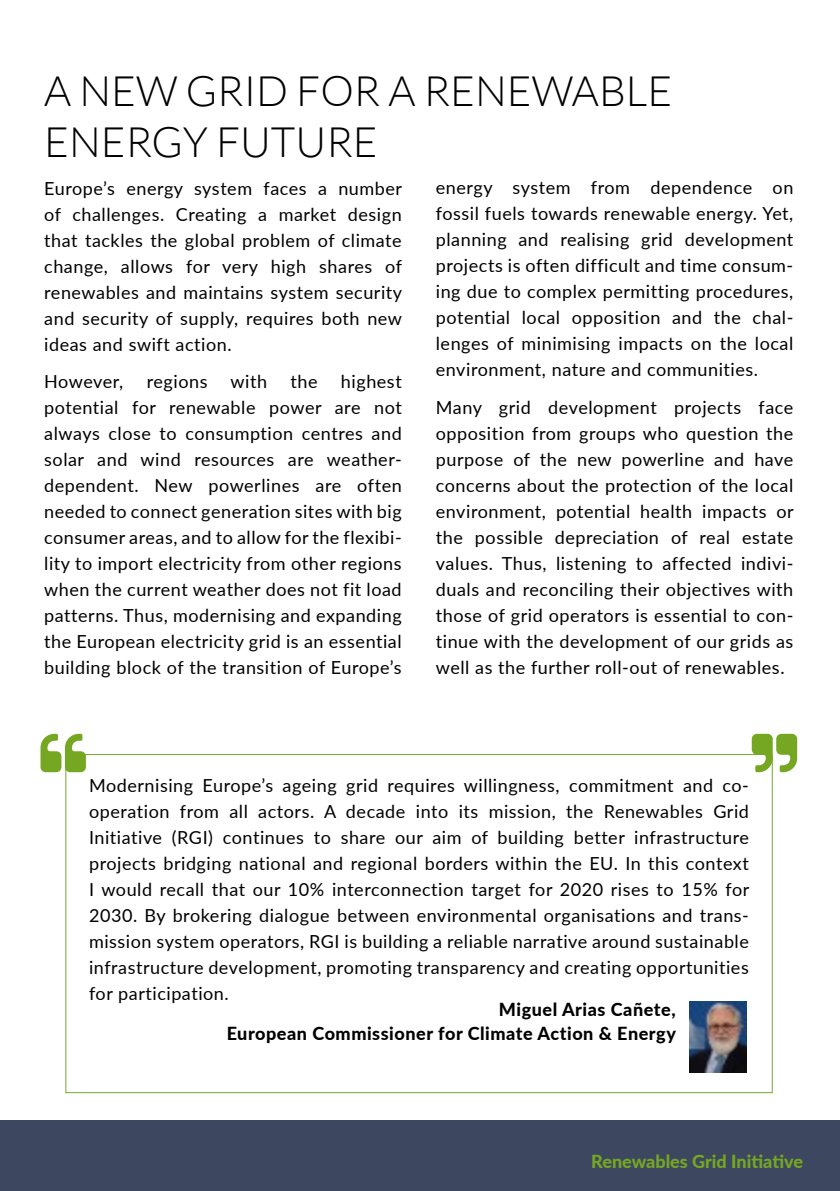
<style>
.page{position:relative;width:840px;height:1191px;background:#fff}
.page>*{position:absolute;margin:0;border:0;box-sizing:border-box;transform-origin:0 0}
.t1{font:300 42px/50.4px "Lato";color:#000}
.t2{font:18px/26px "Lato";letter-spacing:.03em;color:#000;text-align:justify}
.t3{font:800 18px/24px "Lato";letter-spacing:.03em;color:#000;text-align:right}
.t4{font:800 18px "Lato";color:#76a722}
</style>
<div class="page">
<img style="left:689px;top:1001px;width:57px;height:71px">
<svg style="left:40px;top:734px;width:46px;height:38px"></svg>
<svg style="left:751px;top:734px;width:45px;height:38px"></svg>
<div style="left:0;top:1120px;width:839px;height:71px;background:#3e4760"></div>
<h1 class="t1" style="left:44px;top:66px;width:629px">A NEW GRID FOR A RENEWABLE<br>ENERGY FUTURE</h1>
<p class="t2" style="left:44px;top:174px;width:359px">Europe’s energy system faces a number of challenges. Creating a market design that tackles the global problem of climate change, allows for very high shares of renewables and maintains system security and security of supply, requires both new ideas and swift action.</p>
<p class="t2" style="left:44px;top:367px;width:81px">However,</p>
<p class="t2" style="left:147px;top:367px;width:62px">regions</p>
<p class="t2" style="left:230px;top:367px;width:38px">with</p>
<p class="t2" style="left:290px;top:367px;width:29px">the</p>
<p class="t2" style="left:435px;top:174px;width:359px">energy system from dependence on fossil fuels towards renewable energy. Yet, planning and realising grid development projects is often difficult and time consum&shy;ing due to complex permitting procedures, potential local opposition and the chal&shy;lenges of minimising impacts on the local environment, nature and communities.</p>
<p class="t2" style="left:435px;top:393px;width:359px">Many grid development projects face opposition from groups who question the purpose of the new powerline and have concerns about the protection of the local environment, potential health impacts or the possible depreciation of real estate values. Thus, listening to affected indivi&shy;duals and reconciling their objectives with those of grid operators is essential to con&shy;tinue with the development of our grids as well as the further roll-out of renewables.</p>
<p class="t2" style="left:44px;top:367px;width:359px;text-indent:296px">highest potential for renewable power are not always close to consumption centres and solar and wind resources are weather&shy;dependent. New powerlines are often needed to connect generation sites with big consumer areas, and to allow for the flexibi&shy;lity to import electricity from other regions when the current weather does not fit load patterns. Thus, modernising and expanding the European electricity grid is an essential building block of the transition of Europe’s</p>
<p class="t2" style="left:89px;top:771px;width:661px">Modernising Europe’s ageing grid requires willingness, commitment and co&shy;operation from all actors. A decade into its mission, the Renewables Grid Initiative (RGI) continues to share our aim of building better infrastructure projects bridging national and regional borders within the EU. In this context I would recall that our 10% interconnection target for 2020 rises to 15% for 2030. By brokering dialogue between environmental organisations and trans&shy;mission system operators, RGI is building a reliable narrative around sustainable infrastructure development, promoting transparency and creating opportunities for participation.</p>
<p class="t3" style="left:226px;top:997px;width:450px">Miguel Arias Cañete,<br>European Commissioner for Climate Action &amp; Energy</p>
<p class="t4" style="left:591px;top:1147px;width:213px">Renewables Grid Initiative</p>
</div>
